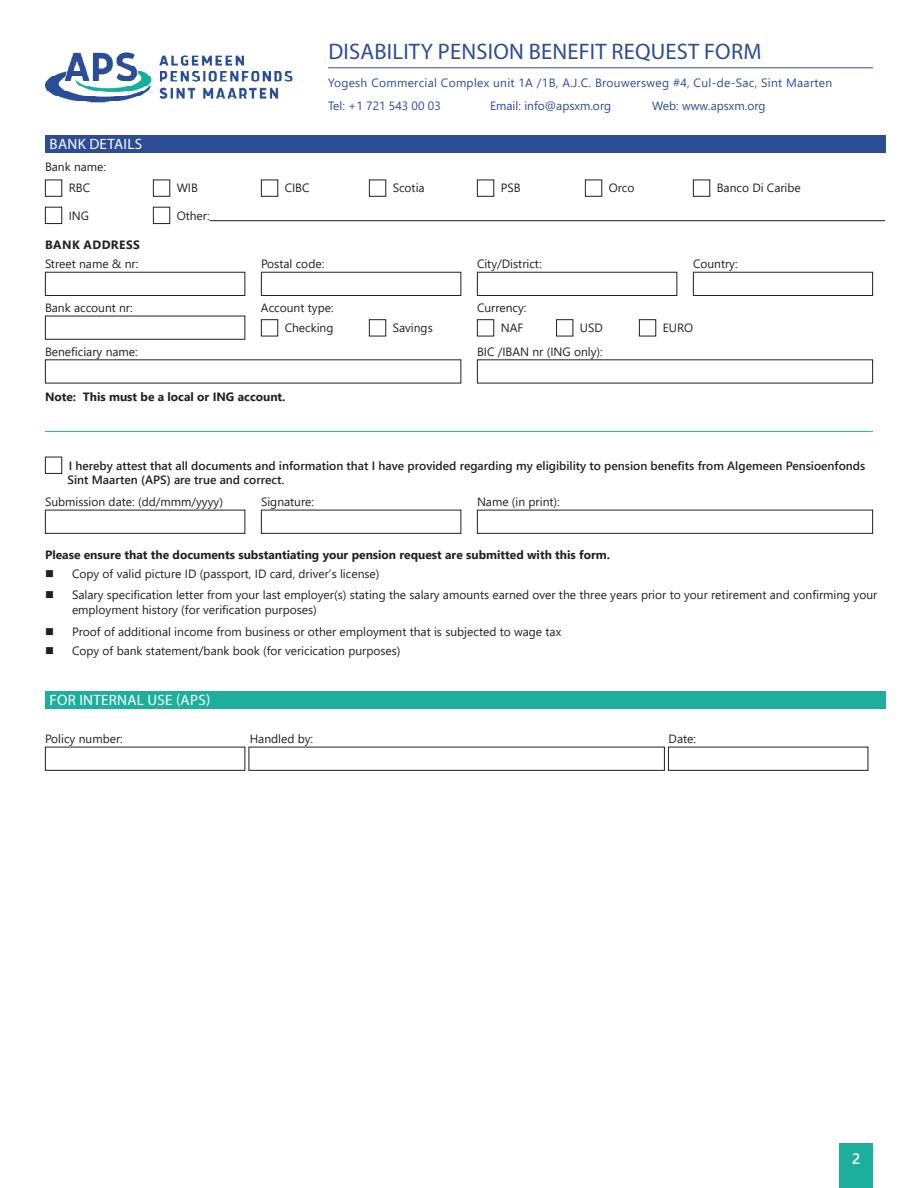
<style>
.page{position:relative;width:918px;height:1188px;background:#fff}
.page>*{position:absolute;margin:0;border:0;box-sizing:border-box;transform-origin:0 0}
.t1{font:22.5px "Myriad Pro";letter-spacing:.01em;color:#2c4c95}
.t2{font:15px "Myriad Pro";letter-spacing:.02em;color:#fff}
.t3{font:600 15px "Segoe UI";color:#fff}
.t4{font:12px/14.4px "Segoe UI";color:#231f20}
.t5{font:600 12px/14.4px "Segoe UI";color:#231f20}
.t6{font:700 12px "Segoe UI";color:#231f20}
.t7{font:12px/22.2px "Segoe UI";letter-spacing:.025em;color:#2c4c95}
.t8{font:12px "Segoe UI";color:#2c4c95}
.t9{font:700 12px "Segoe UI";letter-spacing:.035em;color:#231f20}
</style>
<div class="page">
<hr style="left:328px;top:67px;width:545px;height:1px;background:#2c4c95">
<div style="left:839px;top:1143px;width:34px;height:45px;background:#1daf9b"></div>
<img style="left:45px;top:52px;width:248px;height:51px">
<div style="left:45px;top:135px;width:840px;height:18px;background:#2c4c95"></div>
<hr style="left:210px;top:220px;width:675px;height:1px;background:#231f20">
<div style="left:45px;top:691px;width:840px;height:18px;background:#1daf9b"></div>
<div style="left:45px;top:180px;width:17px;height:17px;border:1px solid #231f20"></div>
<div style="left:153px;top:180px;width:17px;height:17px;border:1px solid #231f20"></div>
<div style="left:261px;top:180px;width:17px;height:17px;border:1px solid #231f20"></div>
<div style="left:369px;top:180px;width:17px;height:17px;border:1px solid #231f20"></div>
<div style="left:477px;top:180px;width:17px;height:17px;border:1px solid #231f20"></div>
<div style="left:585px;top:180px;width:17px;height:17px;border:1px solid #231f20"></div>
<div style="left:693px;top:180px;width:17px;height:17px;border:1px solid #231f20"></div>
<div style="left:45px;top:207px;width:17px;height:17px;border:1px solid #231f20"></div>
<div style="left:153px;top:207px;width:17px;height:17px;border:1px solid #231f20"></div>
<div style="left:45px;top:272px;width:200px;height:24px;border:1px solid #231f20"></div>
<div style="left:261px;top:272px;width:200px;height:24px;border:1px solid #231f20"></div>
<div style="left:477px;top:272px;width:200px;height:24px;border:1px solid #231f20"></div>
<div style="left:693px;top:272px;width:180px;height:24px;border:1px solid #231f20"></div>
<div style="left:45px;top:316px;width:200px;height:24px;border:1px solid #231f20"></div>
<div style="left:261px;top:319px;width:17px;height:17px;border:1px solid #231f20"></div>
<div style="left:369px;top:319px;width:17px;height:17px;border:1px solid #231f20"></div>
<div style="left:477px;top:319px;width:17px;height:17px;border:1px solid #231f20"></div>
<div style="left:556px;top:319px;width:17px;height:17px;border:1px solid #231f20"></div>
<div style="left:639px;top:319px;width:17px;height:17px;border:1px solid #231f20"></div>
<hr style="left:45px;top:431px;width:828px;height:1px;background:#1daf9b">
<div style="left:45px;top:457px;width:17px;height:17px;border:1px solid #231f20"></div>
<div style="left:45px;top:510px;width:200px;height:24px;border:1px solid #231f20"></div>
<div style="left:261px;top:510px;width:200px;height:24px;border:1px solid #231f20"></div>
<div style="left:477px;top:510px;width:396px;height:24px;border:1px solid #231f20"></div>
<div style="left:45px;top:747px;width:200px;height:24px;border:1px solid #231f20"></div>
<div style="left:249px;top:747px;width:416px;height:24px;border:1px solid #231f20"></div>
<div style="left:668px;top:747px;width:200px;height:24px;border:1px solid #231f20"></div>
<h1 class="t1" style="left:328px;top:38px;width:435px">DISABILITY PENSION BENEFIT REQUEST FORM</h1>
<p class="t7" style="left:328px;top:71px;width:506px">Yogesh Commercial Complex unit 1A /1B, A.J.C. Brouwersweg #4, Cul-de-Sac, Sint Maarten<br>Tel: +1 721 543 00 03</p>
<p class="t8" style="left:490px;top:94px;width:123px">Email: info@apsxm.org</p>
<p class="t8" style="left:652px;top:94px;width:115px">Web: www.apsxm.org</p>
<p class="t2" style="left:50px;top:135px;width:94px">BANK DETAILS</p>
<p class="t4" style="left:45px;top:159px;width:63px">Bank name:</p>
<p class="t4" style="left:69px;top:180px;width:23px">RBC</p>
<p class="t4" style="left:177px;top:180px;width:23px">WIB</p>
<p class="t4" style="left:285px;top:180px;width:26px">CIBC</p>
<p class="t4" style="left:393px;top:180px;width:34px">Scotia</p>
<p class="t4" style="left:501px;top:180px;width:21px">PSB</p>
<p class="t4" style="left:609px;top:180px;width:27px">Orco</p>
<p class="t4" style="left:717px;top:180px;width:86px">Banco Di Caribe</p>
<p class="t4" style="left:69px;top:207px;width:22px">ING</p>
<p class="t4" style="left:177px;top:207px;width:34px">Other:</p>
<p class="t9" style="left:45px;top:233px;width:96px">BANK ADDRESS</p>
<p class="t4" style="left:45px;top:255px;width:95px">Street name &amp; nr:</p>
<p class="t4" style="left:261px;top:255px;width:65px">Postal code:</p>
<p class="t4" style="left:477px;top:255px;width:66px">City/District:</p>
<p class="t4" style="left:693px;top:255px;width:46px">Country:</p>
<p class="t4" style="left:45px;top:299px;width:89px">Bank account nr:</p>
<p class="t4" style="left:261px;top:299px;width:74px">Account type:</p>
<p class="t4" style="left:477px;top:299px;width:51px">Currency:</p>
<p class="t4" style="left:285px;top:320px;width:50px">Checking</p>
<p class="t4" style="left:393px;top:320px;width:42px">Savings</p>
<p class="t4" style="left:501px;top:320px;width:24px">NAF</p>
<p class="t4" style="left:580px;top:320px;width:25px">USD</p>
<p class="t4" style="left:663px;top:320px;width:32px">EURO</p>
<p class="t4" style="left:45px;top:343px;width:94px">Beneficiary name:</p>
<p class="t4" style="left:477px;top:343px;width:127px">BIC /IBAN nr (ING only):</p>
<p class="t6" style="left:45px;top:385px;width:242px">Note: This must be a local or ING account.</p>
<p class="t5" style="left:68px;top:457px;width:799px">I hereby attest that all documents and information that I have provided regarding my eligibility to pension benefits from Algemeen Pensioenfonds<br>Sint Maarten (APS) are true and correct.</p>
<p class="t4" style="left:45px;top:493px;width:180px">Submission date: (dd/mmm/yyyy)</p>
<p class="t4" style="left:261px;top:493px;width:55px">Signature:</p>
<p class="t4" style="left:477px;top:493px;width:84px">Name (in print):</p>
<p class="t6" style="left:45px;top:543px;width:567px">Please ensure that the documents substantiating your pension request are submitted with this form.</p>
<p class="t4" style="left:72px;top:565px;width:309px">Copy of valid picture ID (passport, ID card, driver’s license)</p>
<p class="t4" style="left:72px;top:587px;width:807px">Salary specification letter from your last employer(s) stating the salary amounts earned over the three years prior to your retirement and confirming your employment history (for verification purposes)</p>
<p class="t4" style="left:72px;top:623px;width:491px">Proof of additional income from business or other employment that is subjected to wage tax</p>
<p class="t4" style="left:72px;top:642px;width:330px">Copy of bank statement/bank book (for vericication purposes)</p>
<p class="t2" style="left:50px;top:691px;width:162px">FOR INTERNAL USE (APS)</p>
<p class="t4" style="left:45px;top:730px;width:79px">Policy number:</p>
<p class="t4" style="left:250px;top:730px;width:65px">Handled by:</p>
<p class="t4" style="left:669px;top:730px;width:29px">Date:</p>
<p class="t3" style="left:852px;top:1144px;width:10px">2</p>
</div>
